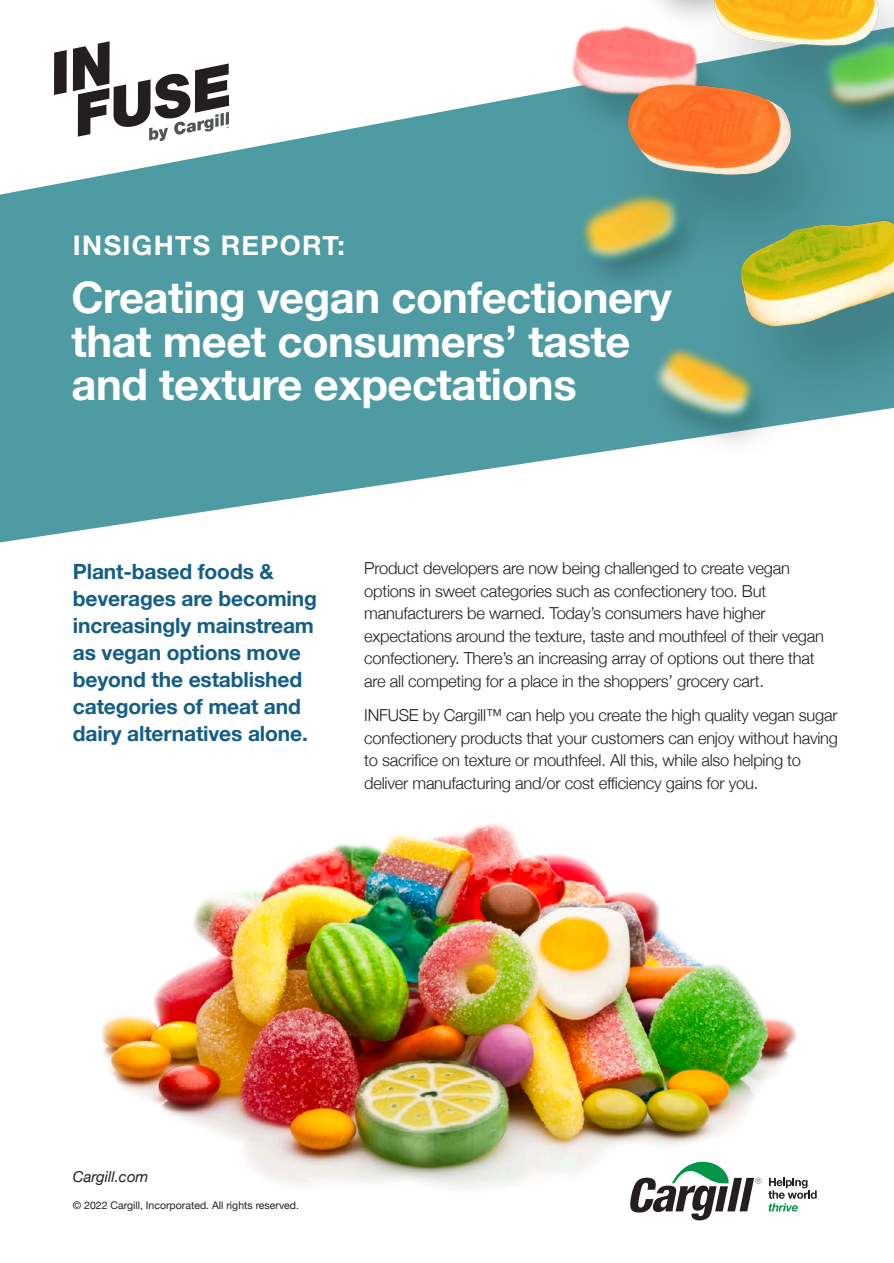
<style>
.page{position:relative;width:894px;height:1263px;background:#fff}
.page>*{position:absolute;margin:0;border:0;box-sizing:border-box;transform-origin:0 0}
.t1{font:700 43.5px/43.5px "Helvetica Neue";letter-spacing:-.01em;color:#fff}
.t2{font:700 27px "Helvetica Neue";letter-spacing:.05em;color:#fff}
.t3{font:700 21px/27px "Helvetica Neue";letter-spacing:-.01em;color:#145e85}
.t4{font:300 16.5px/22.5px "Helvetica Neue";letter-spacing:-.015em;color:#231f20}
.t5{font:italic 15px "Helvetica Neue";color:#231f20}
.FOOTNOTES{font:10.5px "Helvetica Neue";color:#231f20}
</style>
<div class="page">
<img style="left:101px;top:824px;width:696px;height:365px">
<svg style="left:0;top:68px;width:500px;height:474px;fill:#4f9ba3"></svg>
<svg style="left:54px;top:50px;width:13px;height:45px"></svg>
<svg style="left:73px;top:41px;width:156px;height:100px"></svg>
<svg style="left:629px;top:1159px;width:132px;height:61px"></svg>
<svg style="left:768px;top:1177px;width:48px;height:34px"></svg>
<img style="left:500px;top:0;width:393px;height:468px">
<p class="t2" style="left:73px;top:224px;width:273px">INSIGHTS REPORT:</p>
<p class="t1" style="left:71px;top:277px;width:601px">Creating vegan confectionery that meet consumers’ taste and texture expectations</p>
<p class="t3" style="left:73px;top:558px;width:245px">Plant-based foods &amp; beverages are becoming increasingly mainstream as vegan options move beyond the established categories of meat and dairy alternatives alone.</p>
<p class="t4" style="left:364px;top:556px;width:461px">Product developers are now being challenged to create vegan options in sweet categories such as confectionery too. But manufacturers be warned. Today’s consumers have higher expectations around the texture, taste and mouthfeel of their vegan confectionery. There’s an increasing array of options out there that are all competing for a place in the shoppers’ grocery cart.</p>
<p class="t4" style="left:364px;top:703px;width:475px">INFUSE by Cargill™ can help you create the high quality vegan sugar confectionery products that your customers can enjoy without having to sacrifice on texture or mouthfeel. All this, while also helping to deliver manufacturing and/or cost efficiency gains for you.</p>
<p class="t5" style="left:73px;top:1165px;width:77px">Cargill.com</p>
<p class="FOOTNOTES" style="left:73px;top:1197px;width:227px">© 2022 Cargill, Incorporated. All rights reserved.</p>
</div>
